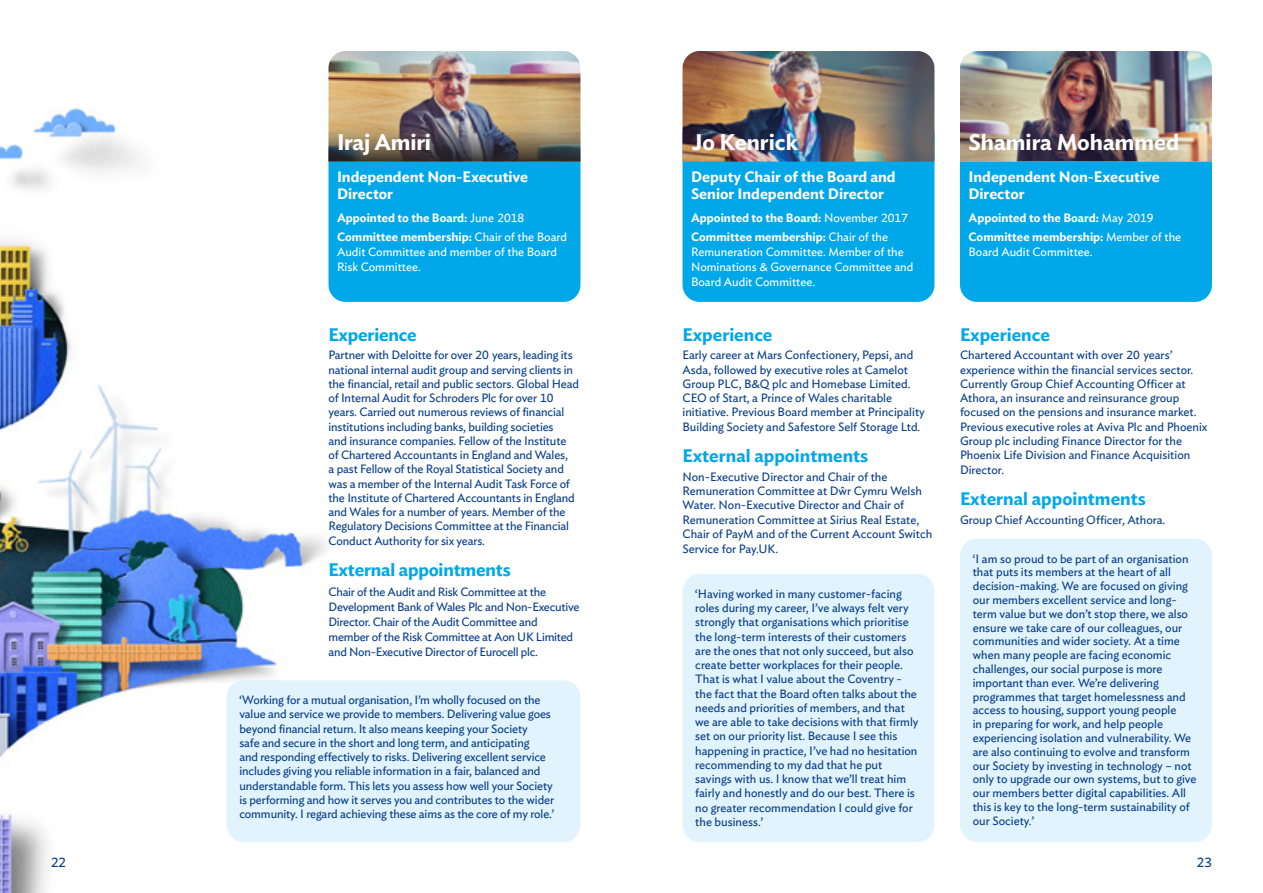
<style>
.page{position:relative;width:1263px;height:893px;background:#fff}
.page>*{position:absolute;margin:0;border:0;box-sizing:border-box;transform-origin:0 0}
.Header_5_-_semi_bold{font:600 22.5px "Ideal Sans";color:#fff}
.Body_copy_12pt_by_15{font:600 18px "Ideal Sans";color:#00a7e9}
.Small_print_8pt_by_1{font:600 15px/16.5px "Ideal Sans";color:#fff}
.t1{font:13.5px "Ideal Sans";color:#083e89}
.Small_print_8pt_by_1-2{font:12px/14.2px "Ideal Sans";color:#083e89}
.Small_print_8pt_by_1-3{font:12px/15px "Ideal Sans";color:#fff}
.Small_print_8pt_by_1-4{font:12px/15px "Ideal Sans";letter-spacing:-.02em;color:#083e89}
.Small_print_8pt_by_1-5{font:600 12px "Ideal Sans";color:#fff}
.s1{font-weight:400}
.s2{font-weight:600}
</style>
<div class="page">
<img style="left:0;top:64px;width:1212px;height:829px">
<img style="left:960px;top:51px;width:252px;height:111px">
<div style="left:960px;top:162px;width:252px;height:140px;background:#00a7e9"></div>
<div style="left:682px;top:162px;width:252px;height:140px;background:#00a7e9"></div>
<img style="left:682px;top:51px;width:252px;height:111px">
<img style="left:328px;top:51px;width:252px;height:251px">
<div style="left:227px;top:680px;width:353px;height:162px;background:#e1f3fc;border-radius:17px"></div>
<div style="left:682px;top:574px;width:252px;height:268px;background:#e1f3fc;border-radius:17px"></div>
<div style="left:960px;top:539px;width:252px;height:303px;background:#e1f3fc;border-radius:17px"></div>
<p class="Header_5_-_semi_bold" style="left:337px;top:124px;width:96px">Iraj Amiri</p>
<p class="Header_5_-_semi_bold" style="left:692px;top:124px;width:107px">Jo Kenrick</p>
<p class="Header_5_-_semi_bold" style="left:968px;top:124px;width:212px">Shamira Mohammed</p>
<p class="Small_print_8pt_by_1" style="left:337px;top:167px;width:193px">Independent Non-Executive<br>Director</p>
<p class="Small_print_8pt_by_1-5" style="left:337px;top:208px;width:189px">Appointed to the Board: <span class="s1">June 2018</span></p>
<p class="Small_print_8pt_by_1-3" style="left:337px;top:229px;width:232px"><span class="s2">Committee membership:</span> Chair of the Board<br>Audit Committee and member of the Board<br>Risk Committee.</p>
<p class="Small_print_8pt_by_1" style="left:691px;top:167px;width:206px">Deputy Chair of the Board and<br>Senior Independent Director</p>
<p class="Small_print_8pt_by_1-5" style="left:691px;top:208px;width:219px">Appointed to the Board: <span class="s1">November 2017</span></p>
<p class="Small_print_8pt_by_1-3" style="left:691px;top:229px;width:224px"><span class="s2">Committee membership:</span> Chair of the Remuneration Committee. Member of the Nominations &amp; Governance Committee and Board Audit Committee.</p>
<p class="Small_print_8pt_by_1" style="left:968px;top:167px;width:193px">Independent Non-Executive<br>Director</p>
<p class="Small_print_8pt_by_1-5" style="left:968px;top:208px;width:187px">Appointed to the Board: <span class="s1">May 2019</span></p>
<p class="Small_print_8pt_by_1-3" style="left:968px;top:229px;width:214px"><span class="s2">Committee membership:</span> Member of the<br>Board Audit Committee.</p>
<p class="Body_copy_12pt_by_15" style="left:328px;top:320px;width:90px">Experience</p>
<p class="Small_print_8pt_by_1-2" style="left:328px;top:347px;width:252px">Partner with Deloitte for over 20 years, leading its national internal audit group and serving clients in the financial, retail and public sectors. Global Head of Internal Audit for Schroders Plc for over 10 years. Carried out numerous reviews of financial institutions including banks, building societies<br>and insurance companies. Fellow of the Institute of Chartered Accountants in England and Wales,<br>a past Fellow of the Royal Statistical Society and was a member of the Internal Audit Task Force of the Institute of Chartered Accountants in England and Wales for a number of years. Member of the Regulatory Decisions Committee at the Financial Conduct Authority for six years.</p>
<p class="Body_copy_12pt_by_15" style="left:328px;top:556px;width:184px">External appointments</p>
<p class="Small_print_8pt_by_1-4" style="left:328px;top:583px;width:252px">Chair of the Audit and Risk Committee at the Development Bank of Wales Plc and Non-Executive Director. Chair of the Audit Committee and member of the Risk Committee at Aon UK Limited and Non-Executive Director of Eurocell plc.</p>
<p class="Small_print_8pt_by_1-2" style="left:239px;top:692px;width:316px">‘Working for a mutual organisation, I’m wholly focused on the value and service we provide to members. Delivering value goes beyond financial return. It also means keeping your Society<br>safe and secure in the short and long term, and anticipating<br>and responding effectively to risks. Delivering excellent service includes giving you reliable information in a fair, balanced and understandable form. This lets you assess how well your Society is performing and how it serves you and contributes to the wider community. I regard achieving these aims as the core of my role.’</p>
<p class="Body_copy_12pt_by_15" style="left:682px;top:320px;width:91px">Experience</p>
<p class="Small_print_8pt_by_1-2" style="left:682px;top:347px;width:244px">Early career at Mars Confectionery, Pepsi, and Asda, followed by executive roles at Camelot Group PLC, B&amp;Q plc and Homebase Limited.<br>CEO of Start, a Prince of Wales charitable initiative. Previous Board member at Principality Building Society and Safestore Self Storage Ltd.</p>
<p class="Body_copy_12pt_by_15" style="left:682px;top:442px;width:187px">External appointments</p>
<p class="Small_print_8pt_by_1-2" style="left:682px;top:468px;width:251px">Non-Executive Director and Chair of the Remuneration Committee at Dŵr Cymru Welsh Water. Non-Executive Director and Chair of Remuneration Committee at Sirius Real Estate, Chair of PayM and of the Current Account Switch Service for Pay.UK.</p>
<p class="Small_print_8pt_by_1-2" style="left:695px;top:586px;width:225px">‘Having worked in many customer-facing roles during my career, I’ve always felt very strongly that organisations which prioritise the long-term interests of their customers are the ones that not only succeed, but also create better workplaces for their people.<br>That is what I value about the Coventry - the fact that the Board often talks about the needs and priorities of members, and that we are able to take decisions with that firmly set on our priority list. Because I see this happening in practice, I’ve had no hesitation recommending to my dad that he put savings with us. I know that we’ll treat him fairly and honestly and do our best. There is no greater recommendation I could give for the business.’</p>
<p class="Body_copy_12pt_by_15" style="left:960px;top:320px;width:91px">Experience</p>
<p class="Small_print_8pt_by_1-2" style="left:960px;top:347px;width:249px">Chartered Accountant with over 20 years’ experience within the financial services sector.<br>Currently Group Chief Accounting Officer at Athora, an insurance and reinsurance group focused on the pensions and insurance market.<br>Previous executive roles at Aviva Plc and Phoenix Group plc including Finance Director for the Phoenix Life Division and Finance Acquisition Director.</p>
<p class="Body_copy_12pt_by_15" style="left:960px;top:485px;width:187px">External appointments</p>
<p class="Small_print_8pt_by_1-2" style="left:960px;top:512px;width:207px">Group Chief Accounting Officer, Athora.</p>
<p class="Small_print_8pt_by_1-2" style="left:973px;top:551px;width:225px;line-height:13.8px">‘I am so proud to be part of an organisation that puts its members at the heart of all decision-making. We are focused on giving our members excellent service and long&shy;term value but we don’t stop there, we also ensure we take care of our colleagues, our communities and wider society. At a time when many people are facing economic challenges, our social purpose is more important than ever. We’re delivering programmes that target homelessness and access to housing, support young people<br>in preparing for work, and help people experiencing isolation and vulnerability. We are also continuing to evolve and transform our Society by investing in technology – not only to upgrade our own systems, but to give our members better digital capabilities. All this is key to the long-term sustainability of our Society.’</p>
<p class="t1" style="left:51px;top:851px;width:17px">22</p>
<p class="t1" style="left:1197px;top:851px;width:17px">23</p>
</div>
